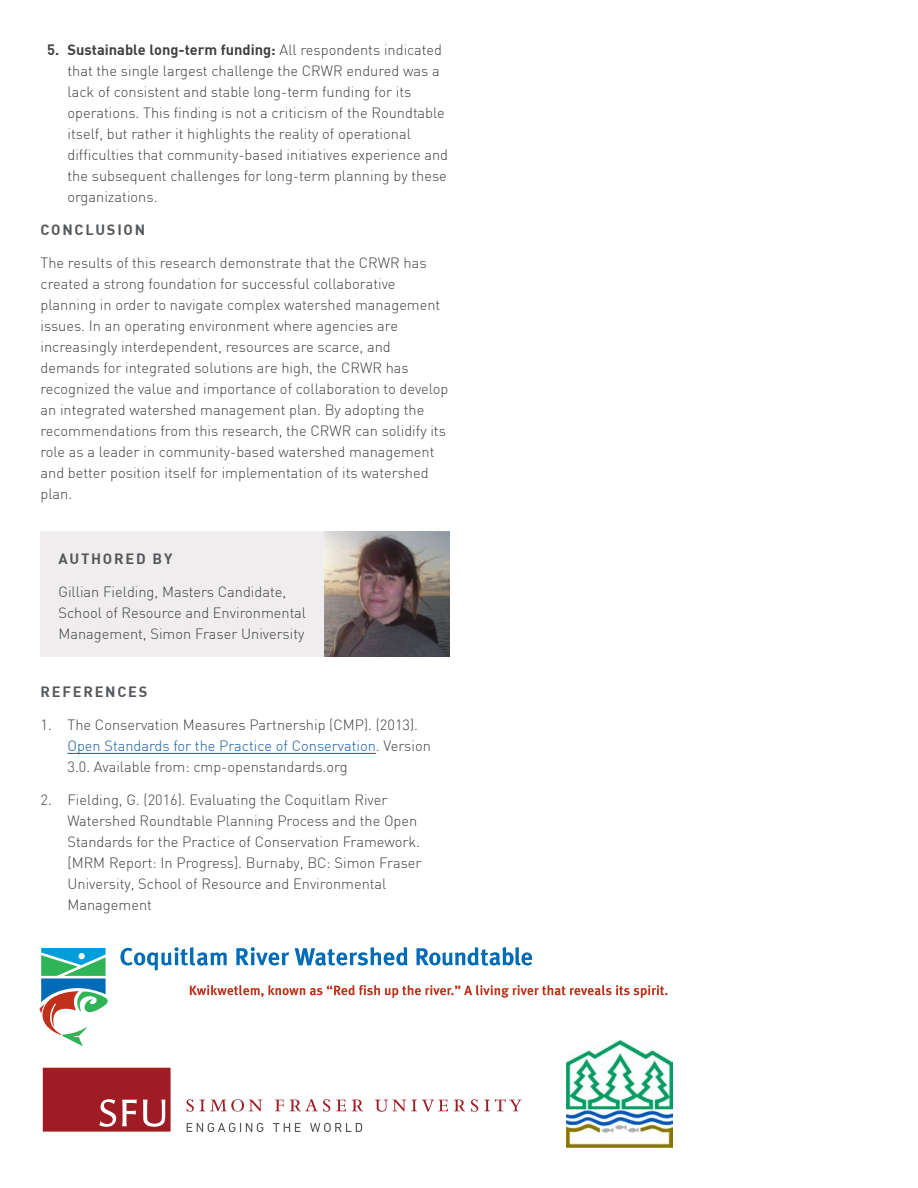
<style>
.page{position:relative;width:918px;height:1188px;background:#fff}
.page>*{position:absolute;margin:0;border:0;box-sizing:border-box;transform-origin:0 0}
.t1{font:700 17.85px "DIN Next LT Pro";letter-spacing:.03em;color:#54575a}
.Body_Reg{font:300 14.7px/21px "DIN";color:#424142}
.Indent{font:300 14.7px/21px "DIN";color:#424142}
.Subhead{font:700 14.7px "DIN";letter-spacing:.12em;color:#54575a}
.s1{font-family:"DIN Bold";font-weight:400}
.s2{color:#175d9e}
.s3{font-weight:400}
</style>
<div class="page">
<hr style="left:68px;top:753px;width:308px;height:1px;background:#175d9e">
<div style="left:40px;top:531px;width:284px;height:126px;background:#efedee"></div>
<img style="left:324px;top:531px;width:126px;height:126px">
<svg style="left:43px;top:1068px;width:128px;height:64px"></svg>
<svg style="left:186px;top:1099px;width:77px;height:13px"></svg>
<svg style="left:275px;top:1100px;width:9px;height:11px"></svg>
<svg style="left:290px;top:1099px;width:40px;height:13px"></svg>
<svg style="left:336px;top:1100px;width:10px;height:11px"></svg>
<svg style="left:352px;top:1100px;width:11px;height:11px"></svg>
<svg style="left:375px;top:1100px;width:73px;height:12px"></svg>
<svg style="left:454px;top:1100px;width:11px;height:11px"></svg>
<svg style="left:471px;top:1099px;width:7px;height:13px"></svg>
<svg style="left:484px;top:1099px;width:38px;height:12px"></svg>
<svg style="left:187px;top:1123px;width:76px;height:9px"></svg>
<svg style="left:273px;top:1123px;width:28px;height:9px"></svg>
<svg style="left:310px;top:1123px;width:52px;height:9px"></svg>
<img style="left:567px;top:1040px;width:106px;height:107px">
<svg style="left:39px;top:948px;width:69px;height:98px"></svg>
<svg style="left:120px;top:947px;width:107px;height:24px"></svg>
<svg style="left:236px;top:947px;width:53px;height:19px"></svg>
<svg style="left:295px;top:947px;width:113px;height:19px"></svg>
<svg style="left:190px;top:985px;width:478px;height:13px"></svg>
<svg style="left:416px;top:947px;width:116px;height:19px"></svg>
<p class="Indent" style="left:67px;top:39px;width:382px;text-indent:-20px"><span class="s1">5. Sustainable long-term funding:</span> All respondents indicated that the single largest challenge the CRWR endured was a lack of consistent and stable long-term funding for its operations. This finding is not a criticism of the Roundtable itself, but rather it highlights the reality of operational difficulties that community-based initiatives experience and the subsequent challenges for long-term planning by these organizations.</p>
<p class="Subhead" style="left:40px;top:220px;width:106px">CONCLUSION</p>
<p class="Body_Reg" style="left:40px;top:252px;width:409px">The results of this research demonstrate that the CRWR has created a strong foundation for successful collaborative planning in order to navigate complex watershed management issues. In an operating environment where agencies are increasingly interdependent, resources are scarce, and demands for integrated solutions are high, the CRWR has recognized the value and importance of collaboration to develop an integrated watershed management plan. By adopting the recommendations from this research, the CRWR can solidify its role as a leader in community-based watershed management and better position itself for implementation of its watershed plan.</p>
<p class="Subhead" style="left:59px;top:549px;width:115px">AUTHORED BY</p>
<p class="Body_Reg" style="left:59px;top:581px;width:249px">Gillian Fielding, Masters Candidate,<br>School of Resource and Environmental<br>Management, Simon Fraser University</p>
<p class="Subhead" style="left:40px;top:682px;width:109px">REFERENCES</p>
<p class="Body_Reg" style="left:68px;top:714px;width:365px;text-indent:-27px">1. The Conservation Measures Partnership (CMP). (2013).<br><span class="s2">Open Standards for the Practice of Conservation</span>. Version<br>3.0. Available from: cmp-openstandards.org</p>
<p class="Body_Reg" style="left:68px;top:789px;width:356px;text-indent:-27px">2. Fielding, G. (2016). Evaluating the Coquitlam River Watershed Roundtable Planning Process and the Open Standards for the Practice of Conservation Framework. [MRM Report: In Progress]. Burnaby, BC: Simon Fraser University, School of Resource and Environmental Management</p>
<p class="t1" style="left:47px;top:688px;width:134px"><span class="s3">MAY</span> VERSION 2</p>
</div>
